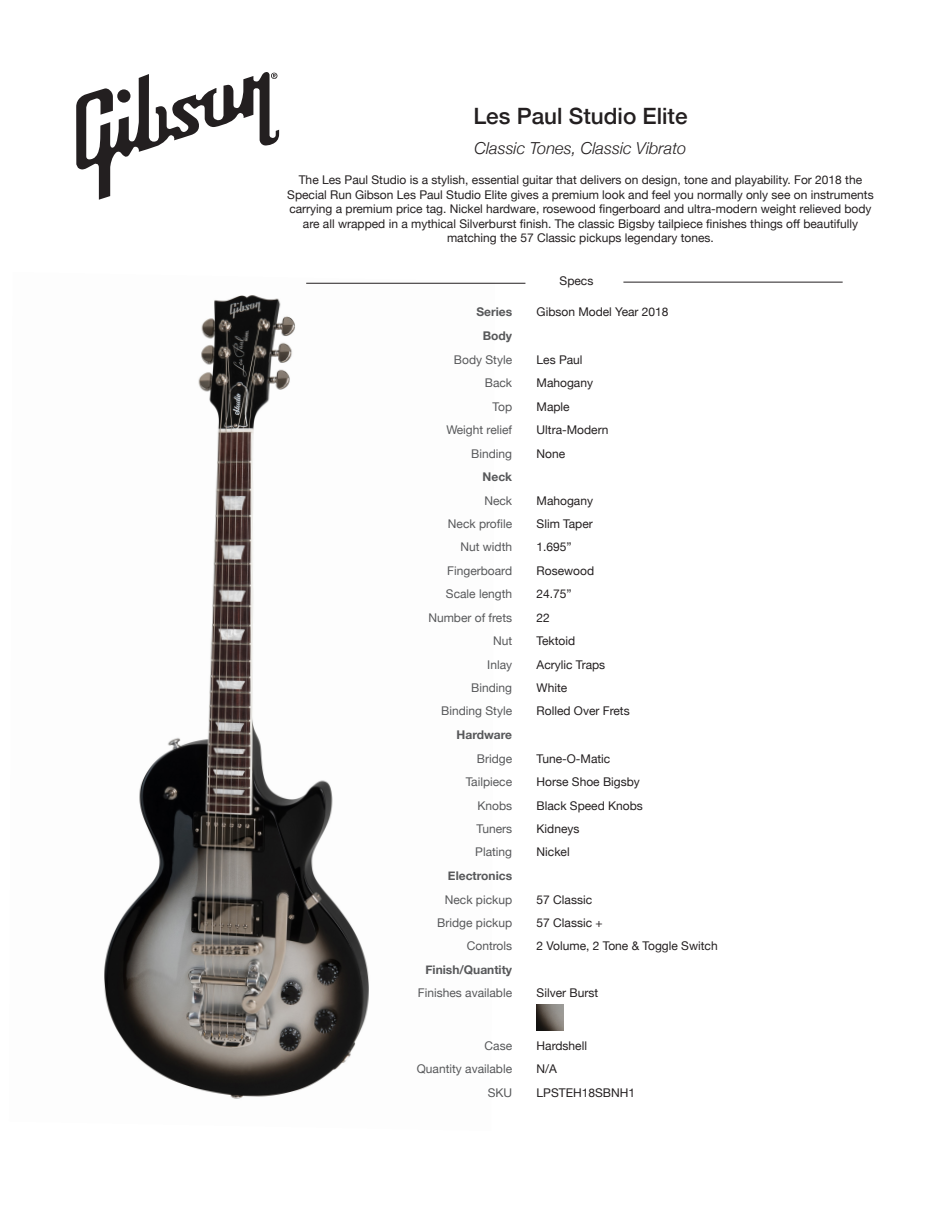
<style>
.page{position:relative;width:945px;height:1215px;background:#fff}
.page>*{position:absolute;margin:0;border:0;box-sizing:border-box;transform-origin:0 0}
.t1{font:500 22.5px "Helvetica Neue";color:#231f20}
.t2{font:italic 300 16.5px "Helvetica Neue";color:#231f20}
.t3{font:12px/14.4px "Helvetica Neue";color:#231f20;text-align:center}
.t4{font:12px "Helvetica Neue";color:#57585a}
.t5{font:700 12px "Helvetica Neue";color:#57585a}
</style>
<div class="page">
<svg style="left:76px;top:72px;width:203px;height:128px"></svg>
<img style="left:104px;top:282px;width:391px;height:817px">
<hr style="left:623px;top:282px;width:220px;height:1px;background:#231f20">
<hr style="left:306px;top:283px;width:219px;height:1px;background:#231f20">
<img style="left:537px;top:1004px;width:26px;height:27px">
<p class="t1" style="left:473px;top:98px;width:216px">Les Paul Studio Elite</p>
<p class="t2" style="left:475px;top:136px;width:213px">Classic Tones, Classic Vibrato</p>
<p class="t3" style="left:287px;top:174px;width:588px">The Les Paul Studio is a stylish, essential guitar that delivers on design, tone and playability. For 2018 the Special Run Gibson Les Paul Studio Elite gives a premium look and feel you normally only see on instruments carrying a premium price tag. Nickel hardware, rosewood fingerboard and ultra-modern weight relieved body are all wrapped in a mythical Silverburst finish. The classic Bigsby tailpiece finishes things off beautifully matching the 57 Classic pickups legendary tones.</p>
<p class="t3" style="left:560px;top:274px;width:35px">Specs</p>
<p class="t5" style="left:476px;top:303px;width:37px">Series</p>
<p class="t3" style="left:537px;top:305px;width:134px">Gibson Model Year 2018</p>
<p class="t5" style="left:483px;top:326px;width:31px">Body</p>
<p class="t4" style="left:454px;top:351px;width:60px">Body Style</p>
<p class="t3" style="left:537px;top:353px;width:48px">Les Paul</p>
<p class="t4" style="left:485px;top:374px;width:29px">Back</p>
<p class="t3" style="left:537px;top:376px;width:58px">Mahogany</p>
<p class="t4" style="left:493px;top:398px;width:21px">Top</p>
<p class="t3" style="left:537px;top:400px;width:35px">Maple</p>
<p class="t4" style="left:446px;top:421px;width:67px">Weight relief</p>
<p class="t3" style="left:537px;top:423px;width:73px">Ultra-Modern</p>
<p class="t4" style="left:471px;top:445px;width:42px">Binding</p>
<p class="t3" style="left:537px;top:447px;width:30px">None</p>
<p class="t5" style="left:483px;top:468px;width:31px">Neck</p>
<p class="t4" style="left:484px;top:492px;width:29px">Neck</p>
<p class="t3" style="left:537px;top:494px;width:58px">Mahogany</p>
<p class="t4" style="left:448px;top:515px;width:66px">Neck profile</p>
<p class="t3" style="left:537px;top:517px;width:58px">Slim Taper</p>
<p class="t4" style="left:460px;top:539px;width:53px">Nut width</p>
<p class="t3" style="left:537px;top:541px;width:37px">1.695”</p>
<p class="t4" style="left:447px;top:562px;width:66px">Fingerboard</p>
<p class="t3" style="left:537px;top:564px;width:59px">Rosewood</p>
<p class="t4" style="left:446px;top:585px;width:68px">Scale length</p>
<p class="t3" style="left:537px;top:588px;width:37px">24.75”</p>
<p class="t4" style="left:428px;top:609px;width:85px">Number of frets</p>
<p class="t3" style="left:537px;top:611px;width:15px">22</p>
<p class="t4" style="left:493px;top:632px;width:21px">Nut</p>
<p class="t3" style="left:537px;top:634px;width:40px">Tektoid</p>
<p class="t4" style="left:487px;top:656px;width:26px">Inlay</p>
<p class="t3" style="left:537px;top:658px;width:70px">Acrylic Traps</p>
<p class="t4" style="left:471px;top:679px;width:42px">Binding</p>
<p class="t3" style="left:537px;top:681px;width:32px">White</p>
<p class="t4" style="left:441px;top:703px;width:72px">Binding Style</p>
<p class="t3" style="left:537px;top:705px;width:95px">Rolled Over Frets</p>
<p class="t5" style="left:457px;top:725px;width:57px">Hardware</p>
<p class="t4" style="left:477px;top:750px;width:37px">Bridge</p>
<p class="t3" style="left:537px;top:752px;width:75px">Tune-O-Matic</p>
<p class="t4" style="left:466px;top:773px;width:48px">Tailpiece</p>
<p class="t3" style="left:537px;top:775px;width:105px">Horse Shoe Bigsby</p>
<p class="t4" style="left:477px;top:797px;width:36px">Knobs</p>
<p class="t3" style="left:537px;top:799px;width:108px">Black Speed Knobs</p>
<p class="t4" style="left:477px;top:820px;width:37px">Tuners</p>
<p class="t3" style="left:537px;top:822px;width:44px">Kidneys</p>
<p class="t4" style="left:475px;top:843px;width:38px">Plating</p>
<p class="t3" style="left:537px;top:846px;width:35px">Nickel</p>
<p class="t5" style="left:448px;top:866px;width:66px">Electronics</p>
<p class="t4" style="left:445px;top:891px;width:69px">Neck pickup</p>
<p class="t3" style="left:537px;top:893px;width:57px">57 Classic</p>
<p class="t4" style="left:437px;top:914px;width:76px">Bridge pickup</p>
<p class="t3" style="left:537px;top:916px;width:68px">57 Classic +</p>
<p class="t4" style="left:467px;top:937px;width:47px">Controls</p>
<p class="t3" style="left:537px;top:940px;width:183px">2 Volume, 2 Tone &amp; Toggle Switch</p>
<p class="t5" style="left:425px;top:960px;width:88px">Finish/Quantity</p>
<p class="t4" style="left:418px;top:985px;width:96px">Finishes available</p>
<p class="t3" style="left:537px;top:987px;width:63px">Silver Burst</p>
<p class="t4" style="left:485px;top:1037px;width:29px">Case</p>
<p class="t3" style="left:537px;top:1039px;width:52px">Hardshell</p>
<p class="t4" style="left:417px;top:1060px;width:97px">Quantity available</p>
<p class="t3" style="left:537px;top:1062px;width:22px">N/A</p>
<p class="t4" style="left:488px;top:1084px;width:26px">SKU</p>
<p class="t3" style="left:537px;top:1086px;width:100px">LPSTEH18SBNH1</p>
</div>
